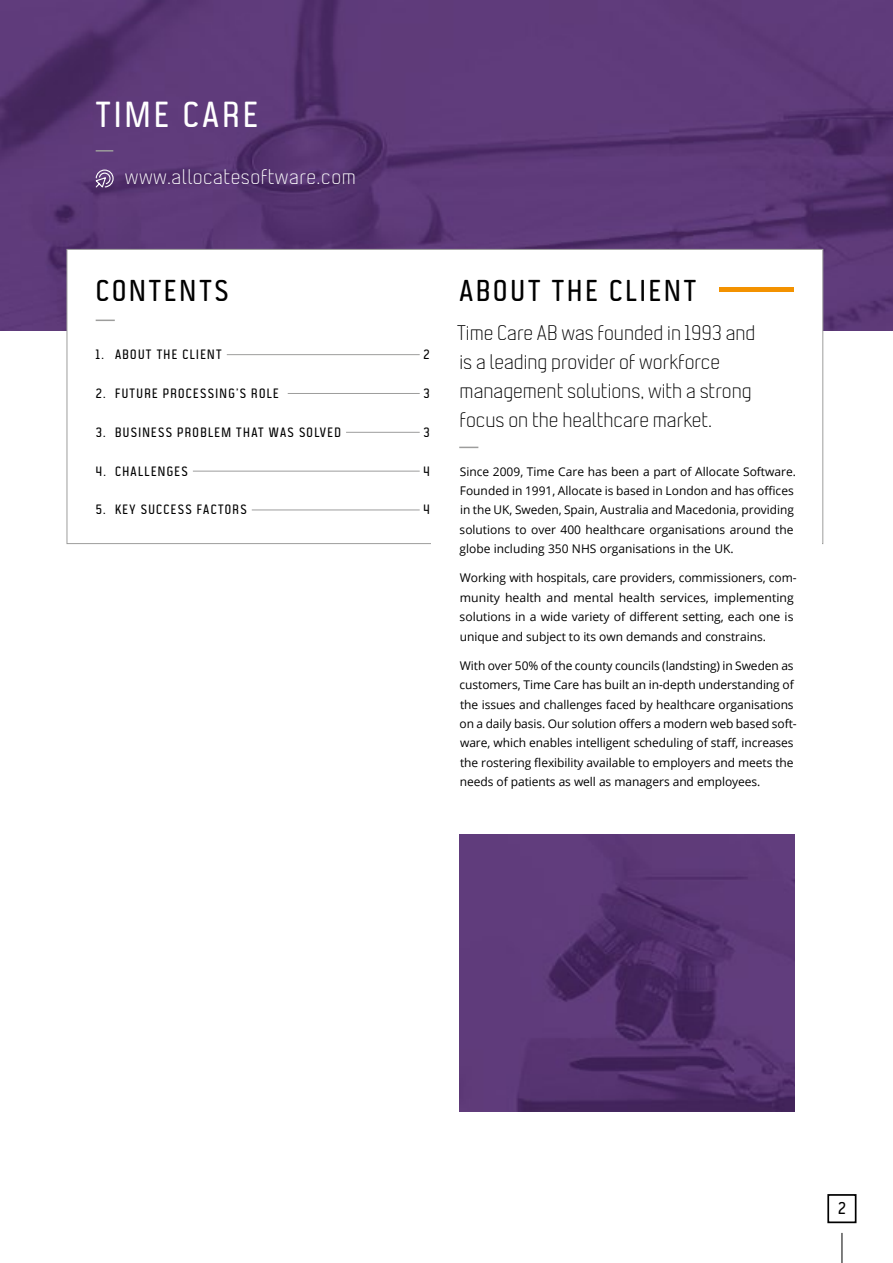
<style>
.page{position:relative;width:893px;height:1263px;background:#fff}
.page>*{position:absolute;margin:0;border:0;box-sizing:border-box;transform-origin:0 0}
.t1{font:36px "Malleable FP Regular";letter-spacing:.1em;color:#fff}
.t2{font:30px "Malleable FP Regular";letter-spacing:.1em;color:#000}
.t3{font:21px/29.1px "Malleable FP Thin";color:#000}
.t4{font:21px "Malleable FP Thin";letter-spacing:.025em;color:#fff}
.t5{font:17.1px "Malleable FP Regular";color:#000}
.t6{font:13.5px "Malleable FP Regular";letter-spacing:.1em;color:#000}
.t7{font:12px/19.4px "Open Sans";letter-spacing:-.005em;color:#000}
</style>
<div class="page">
<img style="left:0;top:0;width:893px;height:330px">
<div style="left:67px;top:249px;width:756px;height:295px;background:#fff;border:1px solid #9d9d9c"></div>
<svg style="left:96px;top:320px;width:19px;height:1px"></svg>
<hr style="left:227px;top:354px;width:193px;height:1px;background:#9d9d9c">
<hr style="left:288px;top:393px;width:132px;height:1px;background:#9d9d9c">
<hr style="left:346px;top:432px;width:74px;height:1px;background:#9d9d9c">
<hr style="left:193px;top:471px;width:227px;height:1px;background:#9d9d9c">
<hr style="left:252px;top:510px;width:168px;height:1px;background:#9d9d9c">
<svg style="left:96px;top:150px;width:17px;height:2px"></svg>
<svg style="left:94px;top:169px;width:20px;height:20px"></svg>
<svg style="left:459px;top:447px;width:19px;height:1px"></svg>
<div style="left:431px;top:515px;width:391px;height:339px;background:#fff"></div>
<hr style="left:842px;top:1233px;width:1px;height:30px;background:#000">
<div style="left:827px;top:1194px;width:29px;height:29px;border:2px solid #000"></div>
<hr style="left:719px;top:287px;width:75px;height:4px;background:#f39200">
<img style="left:459px;top:835px;width:335px;height:276px">
<h1 class="t1" style="left:96px;top:91px;width:164px">TIME CARE</h1>
<h3 class="t4" style="left:125px;top:163px;width:232px">www.allocatesoftware.com</h3>
<h2 class="t2" style="left:96px;top:271px;width:134px">CONTENTS</h2>
<p class="t6" style="left:96px;top:345px;width:127px">1. ABOUT THE CLIENT</p>
<p class="t6" style="left:424px;top:345px;width:8px">2</p>
<p class="t6" style="left:96px;top:384px;width:185px">2. FUTURE PROCESSING’S ROLE</p>
<p class="t6" style="left:424px;top:384px;width:8px">3</p>
<p class="t6" style="left:96px;top:423px;width:247px">3. BUSINESS PROBLEM THAT WAS SOLVED</p>
<p class="t6" style="left:424px;top:423px;width:8px">3</p>
<p class="t6" style="left:96px;top:462px;width:94px">4. CHALLENGES</p>
<p class="t6" style="left:424px;top:462px;width:8px">4</p>
<p class="t6" style="left:96px;top:501px;width:152px">5. KEY SUCCESS FACTORS</p>
<p class="t6" style="left:424px;top:501px;width:8px">4</p>
<h2 class="t2" style="left:459px;top:271px;width:238px">ABOUT THE CLIENT</h2>
<h3 class="t3" style="left:457px;top:317px;width:300px">Time Care AB was founded in 1993 and is a leading provider of workforce management solutions, with a strong focus on the healthcare market.</h3>
<p class="t7" style="left:460px;top:461px;width:338px">Since 2009, Time Care has been a part of Allocate Software.<br>Founded in 1991, Allocate is based in London and has offices in the UK, Sweden, Spain, Australia and Macedonia, providing solutions to over 400 healthcare organisations around the globe including 350 NHS organisations in the UK.</p>
<p class="t7" style="left:460px;top:568px;width:339px">Working with hospitals, care providers, commissioners, com&shy;munity health and mental health services, implementing solutions in a wide variety of different setting, each one is unique and subject to its own demands and constrains.</p>
<p class="t7" style="left:460px;top:655px;width:339px">With over 50% of the county councils (landsting) in Sweden as customers, Time Care has built an in-depth understanding of the issues and challenges faced by healthcare organisations on a daily basis. Our solution offers a modern web based soft&shy;ware, which enables intelligent scheduling of staff, increases the rostering flexibility available to employers and meets the needs of patients as well as managers and employees.</p>
<h3 class="t5" style="left:838px;top:1197px;width:9px">2</h3>
</div>
